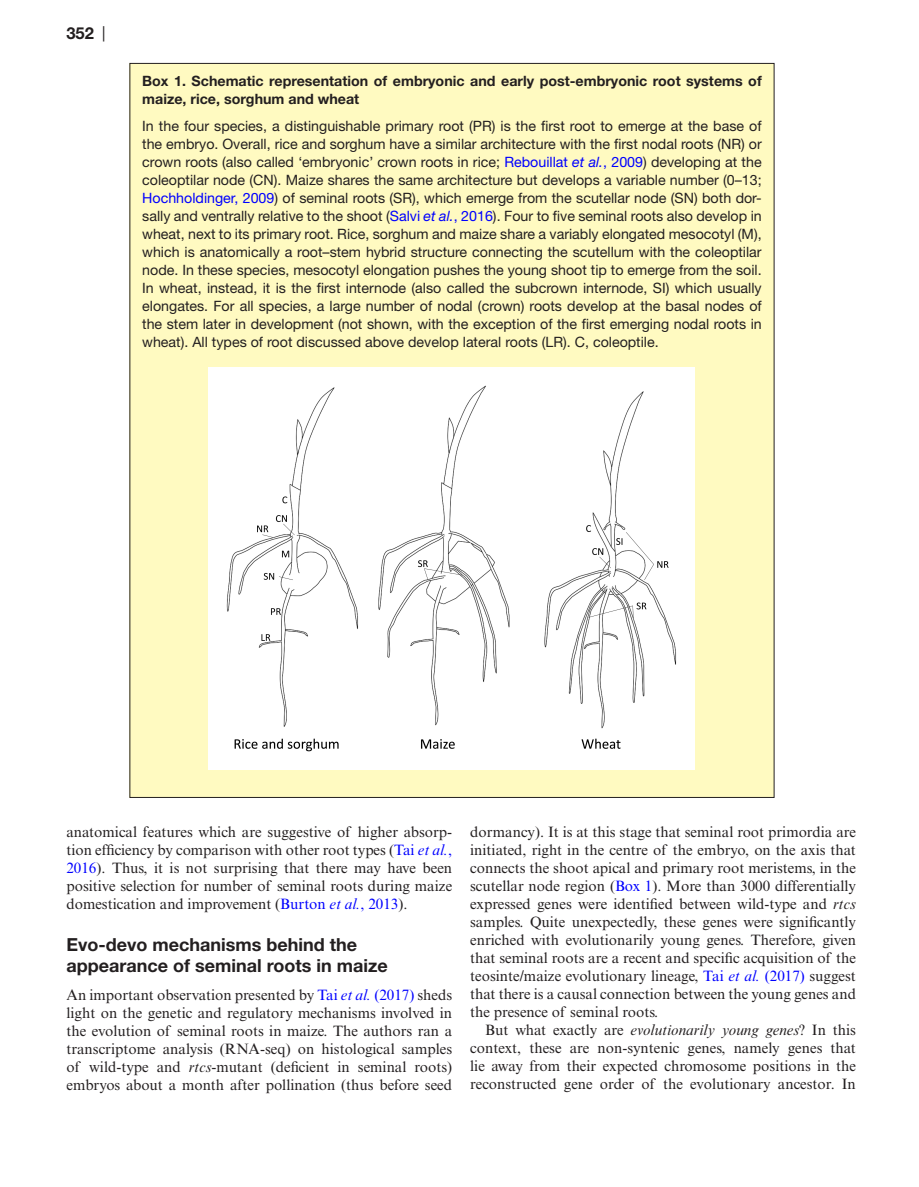
<style>
.page{position:relative;width:919px;height:1187px;background:#fff}
.page>*{position:absolute;margin:0;border:0;box-sizing:border-box;transform-origin:0 0}
.t1{font:700 18px/21px "Helvetica Neue LT Std";color:#231f20}
.t2{font:700 16.5px "Helvetica Neue LT Std";color:#231f20}
.t3{font:15px/18px "Times New Roman MT Std";color:#231f20;text-align:justify}
.t4{font:14.25px/18px "Helvetica Neue LT Std";color:#231f20;text-align:justify}
.t5{font:700 14.25px/18px "Helvetica Neue LT Std";color:#231f20}
.s1{font-family:"Times New Roman MT Std";font-weight:400}
.s2{color:#00f}
.s3{font-style:italic;color:#00f}
.s4{font-style:italic}
</style>
<div class="page">
<div style="left:130px;top:63px;width:644px;height:734px;background:#fffac1"></div>
<div style="left:208px;top:367px;width:486px;height:402px;background:#fff"></div>
<p class="t2" style="left:66px;top:23px;width:41px">352 <span class="s1">|</span></p>
<p class="t5" style="left:142px;top:72px;width:621px">Box 1. Schematic representation of embryonic and early post-embryonic root systems of maize, rice, sorghum and wheat</p>
<p class="t4" style="left:142px;top:117px;width:621px">In the four species, a distinguishable primary root (PR) is the first root to emerge at the base of the embryo. Overall, rice and sorghum have a similar architecture with the first nodal roots (NR) or crown roots (also called ‘embryonic’ crown roots in rice; <span class="s2">Rebouillat</span> <span class="s3">et al.</span><span class="s2">, 2009</span>) developing at the coleoptilar node (CN). Maize shares the same architecture but develops a variable number (0–13; <span class="s2">Hochholdinger, 2009</span>) of seminal roots (SR), which emerge from the scutellar node (SN) both dor&shy;sally and ventrally relative to the shoot (<span class="s2">Salvi</span> <span class="s3">et al.</span><span class="s2">, 2016</span>). Four to five seminal roots also develop in wheat, next to its primary root. Rice, sorghum and maize share a variably elongated mesocotyl (M), which is anatomically a root–stem hybrid structure connecting the scutellum with the coleoptilar node. In these species, mesocotyl elongation pushes the young shoot tip to emerge from the soil.<br>In wheat, instead, it is the first internode (also called the subcrown internode, SI) which usually elongates. For all species, a large number of nodal (crown) roots develop at the basal nodes of the stem later in development (not shown, with the exception of the first emerging nodal roots in wheat). All types of root discussed above develop lateral roots (LR). C, coleoptile.</p>
<p class="t3" style="left:66px;top:823px;width:387px">anatomical features which are suggestive of higher absorp&shy;tion efficiency by comparison with other root types (<span class="s2">Tai</span> <span class="s3">et al.</span><span class="s2">, 2016</span>). Thus, it is not surprising that there may have been positive selection for number of seminal roots during maize domestication and improvement (<span class="s2">Burton</span> <span class="s3">et al.</span><span class="s2">, 2013</span>).</p>
<p class="t1" style="left:66px;top:933px;width:323px">Evo-devo mechanisms behind the appearance of seminal roots in maize</p>
<p class="t3" style="left:66px;top:985px;width:387px">An important observation presented by <span class="s2">Tai</span> <span class="s3">et al.</span> <span class="s2">(2017)</span> sheds light on the genetic and regulatory mechanisms involved in the evolution of seminal roots in maize. The authors ran a transcriptome analysis (RNA-seq) on histological samples of wild-type and <span class="s4">rtcs</span>-mutant (deficient in seminal roots) embryos about a month after pollination (thus before seed</p>
<p class="t3" style="left:470px;top:823px;width:387px">dormancy). It is at this stage that seminal root primordia are initiated, right in the centre of the embryo, on the axis that connects the shoot apical and primary root meristems, in the scutellar node region (<span class="s2">Box 1</span>). More than 3000 differentially expressed genes were identified between wild-type and <span class="s4">rtcs </span>samples. Quite unexpectedly, these genes were significantly enriched with evolutionarily young genes. Therefore, given that seminal roots are a recent and specific acquisition of the teosinte/maize evolutionary lineage, <span class="s2">Tai</span> <span class="s3">et al.</span> <span class="s2">(2017)</span> suggest that there is a causal connection between the young genes and the presence of seminal roots.</p>
<p class="t3" style="left:470px;top:1021px;width:387px;text-indent:15px">But what exactly are <span class="s4">evolutionarily young genes</span>? In this context, these are non-syntenic genes, namely genes that lie away from their expected chromosome positions in the reconstructed gene order of the evolutionary ancestor. In</p>
</div>
